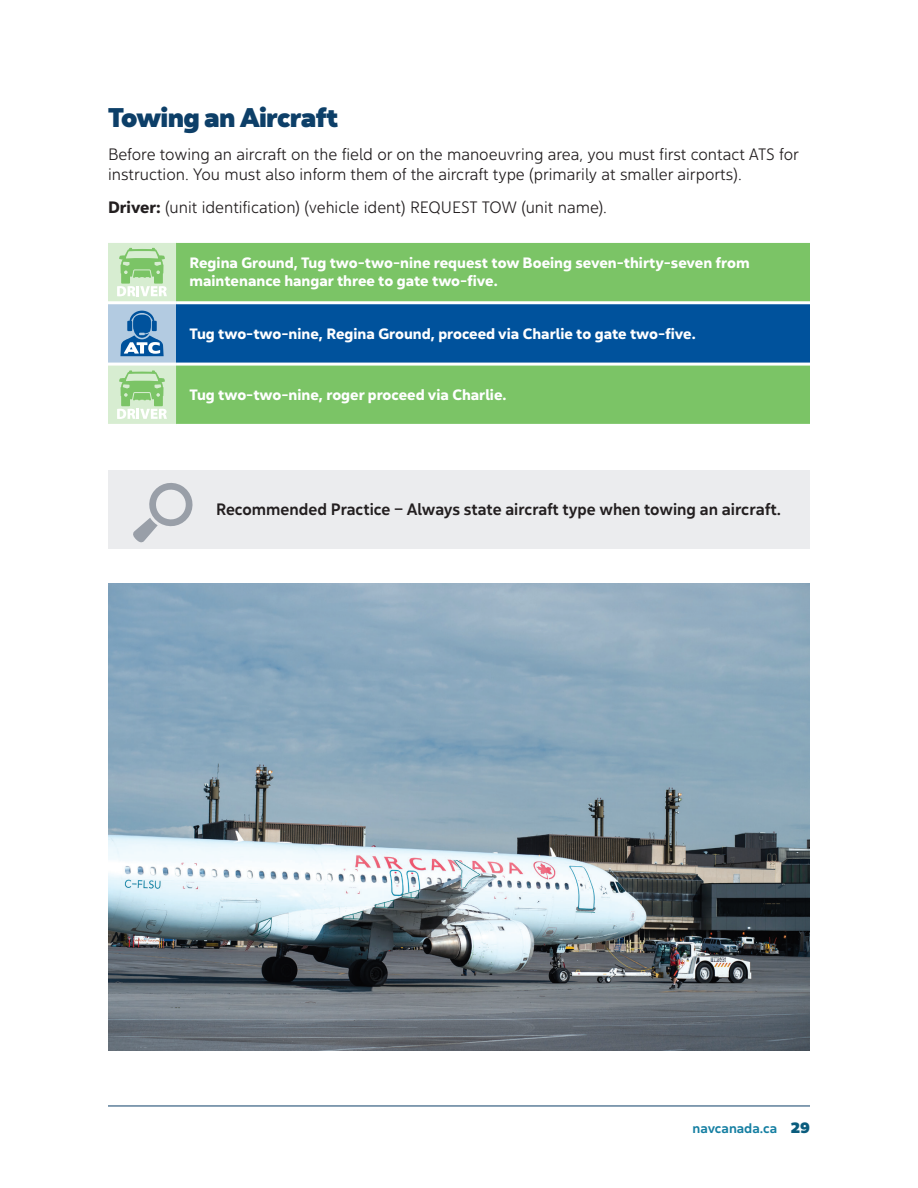
<style>
.page{position:relative;width:918px;height:1188px;background:#fff}
.page>*{position:absolute;margin:0;border:0;box-sizing:border-box;transform-origin:0 0}
.Header_1{font:27px "Yorkten Nor Bla";letter-spacing:-.025em;color:#0d3f68}
.Body{font:16.5px/19.5px "Yorkten Nor Lig";color:#231f20}
.Sidebar{font:16.5px "Yorkten Nor Med";color:#231f20}
.Table_Header{font:15px/18px "Yorkten Nor Bol";color:#fff}
.t1{font:13.5px "Yorkten Nor Med";color:#157fa2}
.s1{font-family:"Yorkten Nor Bol"}
.s2{font-family:"Yorkten Nor Bla";font-size:15px;color:#0a5c7d}
</style>
<div class="page">
<hr style="left:108px;top:1106px;width:702px;height:1px;background:#0d3f68">
<div style="left:176px;top:243px;width:634px;height:181px;background:#7bc466"></div>
<div style="left:176px;top:303px;width:634px;height:61px;background:#00529c"></div>
<hr style="left:176px;top:301px;width:634px;height:3px;background:#fff">
<hr style="left:176px;top:363px;width:634px;height:3px;background:#fff">
<svg style="left:108px;top:243px;width:68px;height:181px;background:#b3d4c4"></svg>
<div style="left:108px;top:470px;width:702px;height:79px;background:#ebecee"></div>
<svg style="left:133px;top:483px;width:60px;height:59px"></svg>
<img style="left:108px;top:583px;width:702px;height:467px">
<p class="Header_1" style="left:108px;top:99px;width:232px">Towing an Aircraft</p>
<p class="Body" style="left:108px;top:145px;width:693px">Before towing an aircraft on the field or on the manoeuvring area, you must first contact ATS for instruction. You must also inform them of the aircraft type (primarily at smaller airports).</p>
<p class="Body" style="left:108px;top:197px;width:501px"><span class="s1">Driver:</span> (unit identification) (vehicle ident) REQUEST TOW (unit name).</p>
<p class="Table_Header" style="left:190px;top:254px;width:562px">Regina Ground, Tug two-two-nine request tow Boeing seven-thirty-seven from maintenance hangar three to gate two-five.</p>
<p class="Table_Header" style="left:190px;top:325px;width:508px">Tug two-two-nine, Regina Ground, proceed via Charlie to gate two-five.</p>
<p class="Table_Header" style="left:190px;top:386px;width:318px">Tug two-two-nine, roger proceed via Charlie.</p>
<p class="Sidebar" style="left:216px;top:499px;width:567px">Recommended Practice – Always state aircraft type when towing an aircraft.</p>
<p class="t1" style="left:693px;top:1120px;width:119px">navcanada.ca <span class="s2">29</span></p>
</div>
